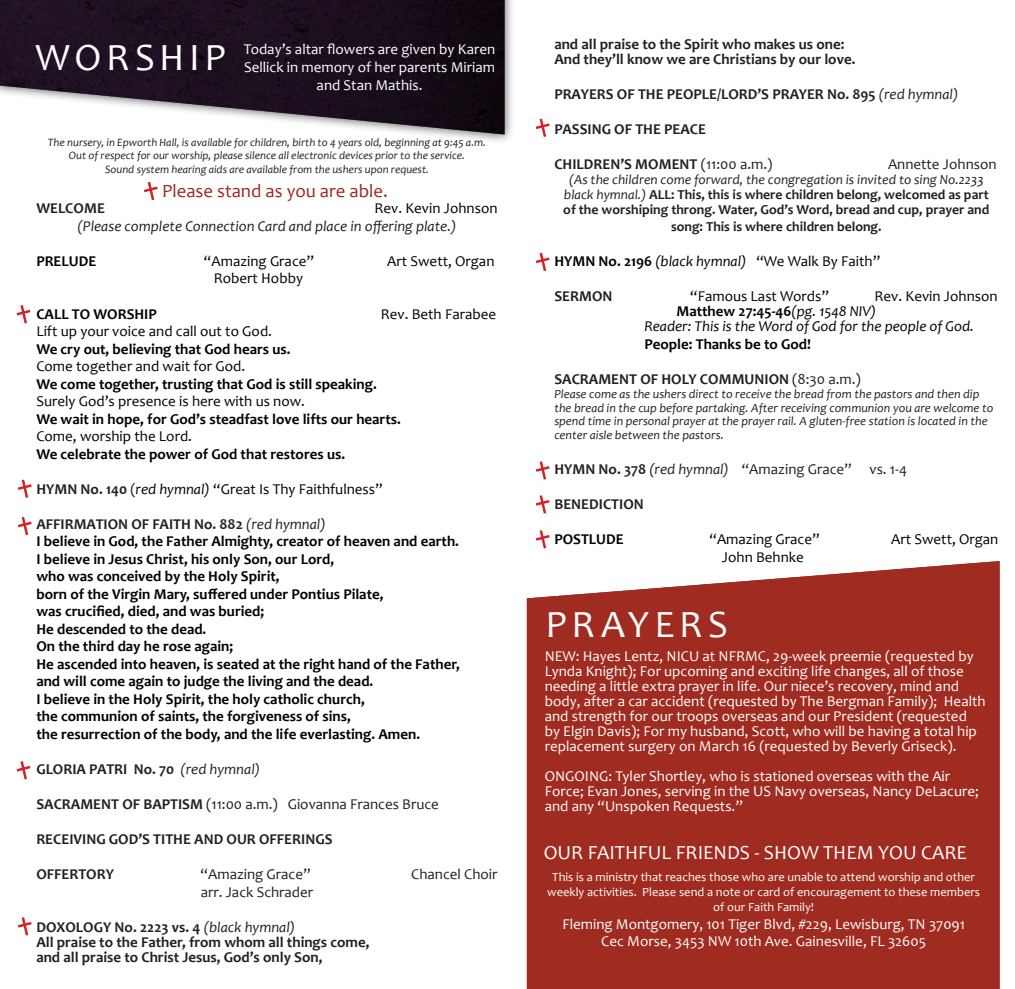
<style>
.page{position:relative;width:1015px;height:989px;background:#fff}
.page>*{position:absolute;margin:0;border:0;box-sizing:border-box;transform-origin:0 0}
.t1{font:38.75px "Candara";letter-spacing:.12em;color:#fff}
.t2{font:20px "Candara";color:#fff}
.t3{font:18.75px "Candara";color:#9e2720}
.t4{font:700 15px/17.5px "Candara";color:#000}
.t5{font:15px/15px "Candara";color:#fff}
.t6{font:700 15px "Candara";color:#231f20}
.t7{font:15px/15px "Candara";color:#000}
.t8{font:15px "Candara";color:#231f20}
.t9{font:italic 15px/17.5px "Candara";color:#231f20}
.t10{font:italic 15px/17.5px "Candara";color:#000}
.t11{font:700 13.75px/15px "Candara";color:#231f20;text-align:center}
.t12{font:italic 12.5px/13.8px "Candara";color:#231f20}
.t13{font:12.5px/15px "Candara";color:#fff;text-align:center}
.t14{font:italic 11.25px/13.5px "Candara";color:#231f20;text-align:center}
.s1{font-style:normal;color:#000}
.s2{font-weight:400}
.s3{font-weight:700;color:#231f20}
.s4{color:#231f20}
.s5{font-style:italic}
.s6{font-weight:400;font-style:italic}
.s7{font-weight:700}
.s8{font-weight:700;font-style:normal}
</style>
<div class="page">
<div style="left:0;top:0;width:515px;height:144px;background:#231f20;opacity:.75"></div>
<svg style="left:0;top:134px;width:504px;height:10px"></svg>
<img style="left:0;top:0;width:504px;height:134px">
<div style="left:527px;top:561px;width:472px;height:427px;background:#9f2b21"></div>
<svg style="left:144px;top:182px;width:14px;height:19px"></svg>
<svg style="left:16px;top:305px;width:15px;height:19px"></svg>
<svg style="left:17px;top:479px;width:15px;height:19px"></svg>
<svg style="left:17px;top:517px;width:15px;height:19px"></svg>
<svg style="left:16px;top:761px;width:15px;height:19px"></svg>
<svg style="left:535px;top:461px;width:15px;height:19px"></svg>
<svg style="left:535px;top:495px;width:15px;height:19px"></svg>
<svg style="left:535px;top:530px;width:15px;height:19px"></svg>
<svg style="left:17px;top:917px;width:15px;height:19px"></svg>
<svg style="left:535px;top:252px;width:15px;height:19px"></svg>
<svg style="left:535px;top:118px;width:15px;height:19px"></svg>
<p class="t1" style="left:36px;top:33px;width:192px">WORSHIP</p>
<p class="t5" style="left:244px;top:40px;width:253px;line-height:18px;text-align:center">Today’s altar flowers are given by Karen<br>Sellick in memory of her parents Miriam and Stan Mathis.</p>
<p class="t14" style="left:48px;top:135px;width:439px">The nursery, in Epworth Hall, is available for children, birth to 4 years old, beginning at 9:45 a.m.<br>Out of respect for our worship, please silence all electronic devices prior to the service.<br>Sound system hearing aids are available from the ushers upon request.</p>
<p class="t3" style="left:162px;top:179px;width:227px">Please stand as you are able.</p>
<p class="t6" style="left:36px;top:199px;width:70px">WELCOME</p>
<p class="t9" style="left:78px;top:199px;width:421px;text-indent:297px"><span class="s1">Rev. Kevin Johnson </span>(Please complete Connection Card and place in offering plate.)</p>
<p class="t4" style="left:36px;top:252px;width:61px">PRELUDE</p>
<p class="t7" style="left:204px;top:253px;width:112px">“Amazing Grace”</p>
<p class="t7" style="left:387px;top:253px;width:109px">Art Swett, Organ</p>
<p class="t7" style="left:214px;top:271px;width:91px">Robert Hobby</p>
<p class="t4" style="left:36px;top:304px;width:122px">CALL TO WORSHIP</p>
<p class="t7" style="left:381px;top:306px;width:117px">Rev. Beth Farabee</p>
<p class="t4" style="left:36px;top:322px;width:366px"><span class="s2">Lift up your voice and call out to God.<br></span>We cry out, believing that God hears us.<br><span class="s2">Come together and wait for God.<br></span>We come together, trusting that God is still speaking.<br><span class="s2">Surely God’s presence is here with us now.<br></span>We wait in hope, for God’s steadfast love lifts our hearts.<br><span class="s2">Come, worship the Lord.<br></span>We celebrate the power of God that restores us.</p>
<p class="t7" style="left:36px;top:481px;width:348px"><span class="s3">HYMN No. 140</span> <span class="s4">(</span><span class="s5">red hymnal)</span> “Great Is Thy Faithfulness”</p>
<p class="t6" style="left:36px;top:514px;width:291px">AFFIRMATION OF FAITH No. 882 <span class="s6">(red hymnal)</span></p>
<p class="t4" style="left:36px;top:532px;width:425px">I believe in God, the Father Almighty, creator of heaven and earth.<br>I believe in Jesus Christ, his only Son, our Lord,<br>who was conceived by the Holy Spirit,<br>born of the Virgin Mary, suffered under Pontius Pilate,<br>was crucified, died, and was buried;<br>He descended to the dead.<br>On the third day he rose again;<br>He ascended into heaven, is seated at the right hand of the Father, and will come again to judge the living and the dead.<br>I believe in the Holy Spirit, the holy catholic church,<br>the communion of saints, the forgiveness of sins,<br>the resurrection of the body, and the life everlasting. Amen.</p>
<p class="t6" style="left:36px;top:759px;width:225px">GLORIA PATRI No. 70 <span class="s6">(red hymnal)</span></p>
<p class="t8" style="left:36px;top:794px;width:404px"><span class="s7">SACRAMENT OF BAPTISM</span> (11:00 a.m.) Giovanna Frances Bruce</p>
<p class="t6" style="left:36px;top:829px;width:298px">RECEIVING GOD’S TITHE AND OUR OFFERINGS</p>
<p class="t6" style="left:36px;top:864px;width:79px">OFFERTORY</p>
<p class="t8" style="left:201px;top:864px;width:112px">“Amazing Grace”</p>
<p class="t8" style="left:411px;top:864px;width:88px">Chancel Choir</p>
<p class="t8" style="left:201px;top:881px;width:114px">arr. Jack Schrader</p>
<p class="t6" style="left:36px;top:916px;width:260px">DOXOLOGY No. 2223 vs. 4 <span class="s6">(black hymnal)</span></p>
<p class="t6" style="left:36px;top:931px;width:335px">All praise to the Father, from whom all things come,</p>
<p class="t6" style="left:36px;top:946px;width:288px">and all praise to Christ Jesus, God’s only Son,</p>
<p class="t6" style="left:554px;top:34px;width:292px">and all praise to the Spirit who makes us one:</p>
<p class="t6" style="left:554px;top:49px;width:303px">And they’ll know we are Christians by our love.</p>
<p class="t6" style="left:554px;top:84px;width:405px">PRAYERS OF THE PEOPLE/LORD’S PRAYER No. 895 <span class="s6">(red hymnal)</span></p>
<p class="t6" style="left:554px;top:119px;width:153px">PASSING OF THE PEACE</p>
<p class="t6" style="left:554px;top:154px;width:220px">CHILDREN’S MOMENT <span class="s2">(11:00 a.m.)</span></p>
<p class="t8" style="left:888px;top:154px;width:110px">Annette Johnson</p>
<p class="t11" style="left:563px;top:171px;width:427px"><span class="s6">(As the children come forward, the congregation is invited to sing No.2233 black hymnal.)</span> ALL: This, this is where children belong, welcomed as part of the worshiping throng. Water, God’s Word, bread and cup, prayer and</p>
<p class="t11" style="left:671px;top:219px;width:212px">song: This is where children belong.</p>
<p class="t7" style="left:554px;top:254px;width:327px"><span class="s7">HYMN No. 2196</span> <span class="s5">(black hymnal)</span> “We Walk By Faith”</p>
<p class="t6" style="left:554px;top:287px;width:60px">SERMON</p>
<p class="t7" style="left:690px;top:289px;width:140px">“Famous Last Words”</p>
<p class="t7" style="left:676px;top:289px;width:323px;text-indent:198px">Rev. Kevin Johnson<br><span class="s7">Matthew 27:45-46</span><span class="s5">(pg. 1548 NIV)</span></p>
<p class="t10" style="left:644px;top:317px;width:331px">Reader: This is the Word of God for the people of God.<br><span class="s8">People: Thanks be to God!</span></p>
<p class="t6" style="left:554px;top:369px;width:308px">SACRAMENT OF HOLY COMMUNION <span class="s2">(8:30 a.m.)</span></p>
<p class="t12" style="left:554px;top:386px;width:440px">Please come as the ushers direct to receive the bread from the pastors and then dip the bread in the cup before partaking. After receiving communion you are welcome to spend time in personal prayer at the prayer rail. A gluten-free station is located in the center aisle between the pastors.</p>
<p class="t8" style="left:554px;top:459px;width:354px"><span class="s7">HYMN No. 378</span> <span class="s5">(red hymnal)</span> “Amazing Grace” vs. 1-4</p>
<p class="t6" style="left:554px;top:494px;width:91px">BENEDICTION</p>
<p class="t4" style="left:554px;top:530px;width:71px">POSTLUDE</p>
<p class="t7" style="left:709px;top:531px;width:112px">“Amazing Grace”</p>
<p class="t7" style="left:891px;top:531px;width:109px">Art Swett, Organ</p>
<p class="t7" style="left:722px;top:549px;width:83px">John Behnke</p>
<p class="t1" style="left:545px;top:600px;width:184px">PRAYERS</p>
<p class="t5" style="left:545px;top:648px;width:442px">NEW: Hayes Lentz, NICU at NFRMC, 29-week preemie (requested by Lynda Knight); For upcoming and exciting life changes, all of those needing a little extra prayer in life. Our niece’s recovery, mind and body, after a car accident (requested by The Bergman Family); Health and strength for our troops overseas and our President (requested by Elgin Davis); For my husband, Scott, who will be having a total hip replacement surgery on March 16 (requested by Beverly Griseck).</p>
<p class="t5" style="left:545px;top:768px;width:436px">ONGOING: Tyler Shortley, who is stationed overseas with the Air<br>Force; Evan Jones, serving in the US Navy overseas, Nancy DeLacure; and any “Unspoken Requests.”</p>
<p class="t2" style="left:544px;top:839px;width:425px">OUR FAITHFUL FRIENDS - SHOW THEM YOU CARE</p>
<p class="t13" style="left:547px;top:869px;width:434px">This is a ministry that reaches those who are unable to attend worship and other weekly activities. Please send a note or card of encouragement to these members of our Faith Family!</p>
<p class="t5" style="left:562px;top:915px;width:404px">Fleming Montgomery, 101 Tiger Blvd, #229, Lewisburg, TN 37091</p>
<p class="t5" style="left:601px;top:933px;width:326px">Cec Morse, 3453 NW 10th Ave. Gainesville, FL 32605</p>
</div>
